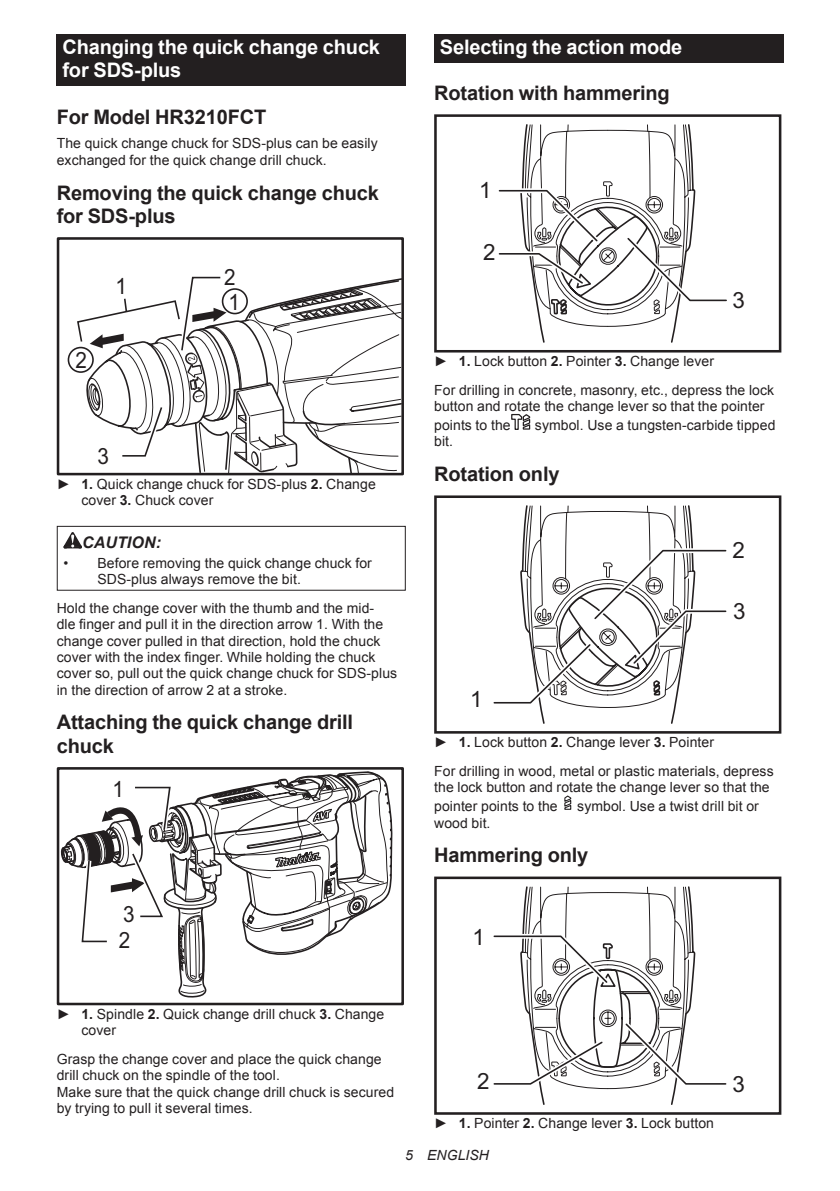
<style>
.page{position:relative;width:840px;height:1191px;background:#fff}
.page>*{position:absolute;margin:0;border:0;box-sizing:border-box;transform-origin:0 0}
.t1{font:22.4px "Arial";color:#231f20}
.t2{font:22.4px "Arial";color:#231f20;scale:.92 1}
.t3{font:700 20px/23.4px "Arial";letter-spacing:-.01em;color:#231f20}
.t4{font:700 20px/23.4px "Arial";letter-spacing:-.01em;color:#fff}
.t5{font:italic 700 16px "Arial";letter-spacing:.005em;color:#231f20}
.t6{font:14px/16.4px "Arial";letter-spacing:.005em;color:#231f20}
.t7{font:italic 14px "Arial";letter-spacing:.005em;color:#231f20}
.s1{font-weight:700}
</style>
<div class="page">
<div style="left:57px;top:34px;width:348px;height:52px;background:#231f20"></div>
<svg style="left:67px;top:276px;width:333px;height:195px"></svg>
<div style="left:57px;top:237px;width:347px;height:238px;border:3px solid #231f20"></div>
<svg style="left:63px;top:532px;width:19px;height:16px"></svg>
<div style="left:57px;top:526px;width:348px;height:65px;border:1px solid #231f20"></div>
<svg style="left:61px;top:771px;width:332px;height:227px"></svg>
<div style="left:57px;top:767px;width:347px;height:238px;border:3px solid #231f20"></div>
<div style="left:434px;top:34px;width:348px;height:29px;background:#231f20"></div>
<div style="left:434px;top:114px;width:347px;height:238px;border:3px solid #231f20"></div>
<svg style="left:494px;top:124px;width:236px;height:228px"></svg>
<svg style="left:511px;top:414px;width:20px;height:16px"></svg>
<div style="left:434px;top:495px;width:347px;height:238px;border:3px solid #231f20"></div>
<svg style="left:489px;top:505px;width:241px;height:228px"></svg>
<svg style="left:564px;top:795px;width:8px;height:15px"></svg>
<div style="left:434px;top:876px;width:347px;height:238px;border:3px solid #231f20"></div>
<svg style="left:489px;top:886px;width:241px;height:228px"></svg>
<h2 class="t4" style="left:62px;top:36px;width:319px">Changing the quick change chuck for SDS-plus</h2>
<h2 class="t3" style="left:57px;top:105px;width:211px">For Model HR3210FCT</h2>
<p class="t6" style="left:57px;top:135px;width:322px">The quick change chuck for SDS-plus can be easily exchanged for the quick change drill chuck.</p>
<h2 class="t3" style="left:57px;top:181px;width:323px">Removing the quick change chuck for SDS-plus</h2>
<h1 class="t2" style="left:75px;top:345px;width:14px">2</h1>
<h1 class="t2" style="left:115px;top:272px;width:14px">1</h1>
<h1 class="t2" style="left:97px;top:441px;width:14px">3</h1>
<h1 class="t2" style="left:224px;top:262px;width:14px">2</h1>
<h1 class="t2" style="left:228px;top:288px;width:14px">1</h1>
<p class="t6" style="left:81px;top:476px;width:296px;text-indent:-25px">► <span class="s1">1.</span> Quick change chuck for SDS-plus <span class="s1">2.</span> Change cover <span class="s1">3.</span> Chuck cover</p>
<p class="t5" style="left:82px;top:532px;width:80px">CAUTION:</p>
<p class="t6" style="left:97px;top:554px;width:276px;text-indent:-34px">• Before removing the quick change chuck for<br>SDS-plus always remove the bit.</p>
<p class="t6" style="left:57px;top:600px;width:342px">Hold the change cover with the thumb and the mid-<br>dle finger and pull it in the direction arrow 1. With the change cover pulled in that direction, hold the chuck cover with the index finger. While holding the chuck cover so, pull out the quick change chuck for SDS-plus in the direction of arrow 2 at a stroke.</p>
<h2 class="t3" style="left:57px;top:711px;width:298px">Attaching the quick change drill chuck</h2>
<h1 class="t2" style="left:112px;top:774px;width:14px">1</h1>
<h1 class="t2" style="left:123px;top:899px;width:14px">3</h1>
<h1 class="t2" style="left:119px;top:925px;width:14px">2</h1>
<h2 class="t4" style="left:439px;top:36px;width:244px">Selecting the action mode</h2>
<h2 class="t3" style="left:434px;top:82px;width:237px">Rotation with hammering</h2>
<h1 class="t1" style="left:479px;top:176px;width:14px">1</h1>
<h1 class="t1" style="left:483px;top:237px;width:14px">2</h1>
<h1 class="t1" style="left:732px;top:285px;width:14px">3</h1>
<p class="t6" style="left:434px;top:347px;width:341px;line-height:28.8px">► <span class="s1">1.</span> Lock button <span class="s1">2.</span> Pointer <span class="s1">3.</span> Change lever<br>For drilling in concrete, masonry, etc., depress the lock</p>
<p class="t6" style="left:434px;top:397px;width:332px;line-height:18.8px">button and rotate the change lever so that the pointer points to the</p>
<p class="t6" style="left:534px;top:417px;width:242px">symbol. Use a tungsten-carbide tipped</p>
<p class="t6" style="left:434px;top:433px;width:20px">bit.</p>
<h2 class="t3" style="left:434px;top:463px;width:127px">Rotation only</h2>
<h1 class="t1" style="left:470px;top:684px;width:14px">1</h1>
<h1 class="t1" style="left:732px;top:535px;width:14px">2</h1>
<h1 class="t1" style="left:732px;top:597px;width:14px">3</h1>
<p class="t6" style="left:434px;top:728px;width:341px;line-height:28.8px">► <span class="s1">1.</span> Lock button <span class="s1">2.</span> Change lever <span class="s1">3.</span> Pointer<br>For drilling in wood, metal or plastic materials, depress</p>
<p class="t6" style="left:434px;top:778px;width:337px;line-height:18.8px">the lock button and rotate the change lever so that the pointer points to the</p>
<p class="t6" style="left:577px;top:798px;width:183px">symbol. Use a twist drill bit or</p>
<p class="t6" style="left:434px;top:814px;width:58px">wood bit.</p>
<h2 class="t3" style="left:434px;top:844px;width:156px">Hammering only</h2>
<h1 class="t1" style="left:472px;top:922px;width:14px">1</h1>
<p class="t6" style="left:81px;top:1005px;width:304px;text-indent:-25px">► <span class="s1">1.</span> Spindle <span class="s1">2.</span> Quick change drill chuck <span class="s1">3.</span> Change cover</p>
<p class="t6" style="left:57px;top:1051px;width:339px">Grasp the change cover and place the quick change drill chuck on the spindle of the tool.<br>Make sure that the quick change drill chuck is secured by trying to pull it several times.</p>
<h1 class="t1" style="left:477px;top:1067px;width:14px">2</h1>
<h1 class="t1" style="left:732px;top:1069px;width:14px">3</h1>
<p class="t6" style="left:434px;top:1115px;width:281px">► <span class="s1">1.</span> Pointer <span class="s1">2.</span> Change lever <span class="s1">3.</span> Lock button</p>
<p class="t7" style="left:405px;top:1146px;width:85px">5 ENGLISH</p>
</div>
